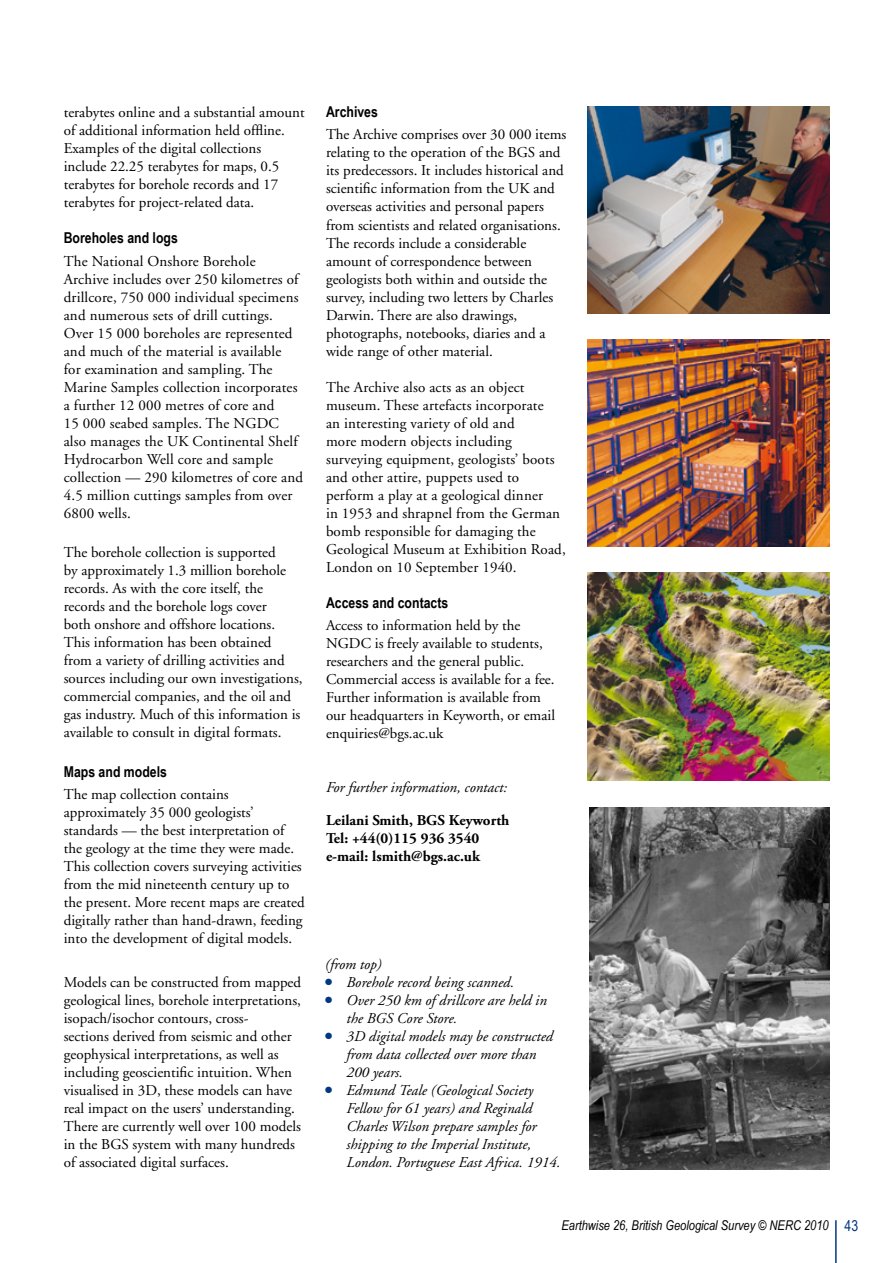
<style>
.page{position:relative;width:893px;height:1263px;background:#fff}
.page>*{position:absolute;margin:0;border:0;box-sizing:border-box;transform-origin:0 0}
.Main_Body_Text{font:15px/18px "Adobe Garamond";color:#000}
.Main_Body_Text-2{font:italic 15px/18px "Adobe Garamond";color:#000}
.Sub_Heading_in_Main{font:700 15px "Arial Narrow";color:#000}
.Main_Body_Text-3{font:700 15px "Adobe Garamond";color:#000}
.Main_Body_Text-4{font:700 15px "Adobe Garamond Pro";color:#000}
.page_number{font:15px "Arial Narrow";color:#003882}
.bottom_page_text{font:italic 13.5px "Arial Narrow";color:#000}
.s1{font-family:"Adobe Garamond"}
.s2{color:#003882}
</style>
<div class="page">
<hr style="left:835px;top:1220px;width:2px;height:43px;background:#003882">
<img style="left:588px;top:106px;width:241px;height:208px">
<img style="left:588px;top:339px;width:241px;height:208px">
<img style="left:588px;top:573px;width:241px;height:207px">
<img style="left:589px;top:807px;width:240px;height:362px">
<p class="Main_Body_Text" style="left:64px;top:104px;width:242px">terabytes online and a substantial amount of additional information held offline.<br>Examples of the digital collections include 22.25 terabytes for maps, 0.5 terabytes for borehole records and 17 terabytes for project-related data.</p>
<p class="Sub_Heading_in_Main" style="left:64px;top:227px;width:116px">Boreholes and logs</p>
<p class="Main_Body_Text" style="left:64px;top:252px;width:241px">The National Onshore Borehole Archive includes over 250 kilometres of drillcore, 750 000 individual specimens and numerous sets of drill cuttings.<br>Over 15 000 boreholes are represented and much of the material is available<br>for examination and sampling. The Marine Samples collection incorporates a further 12 000 metres of core and<br>15 000 seabed samples. The NGDC also manages the UK Continental Shelf Hydrocarbon Well core and sample collection — 290 kilometres of core and 4.5 million cuttings samples from over 6800 wells.</p>
<p class="Main_Body_Text" style="left:64px;top:543px;width:240px">The borehole collection is supported<br>by approximately 1.3 million borehole records. As with the core itself, the records and the borehole logs cover<br>both onshore and offshore locations.<br>This information has been obtained from a variety of drilling activities and sources including our own investigations, commercial companies, and the oil and gas industry. Much of this information is available to consult in digital formats.</p>
<p class="Sub_Heading_in_Main" style="left:64px;top:760px;width:105px">Maps and models</p>
<p class="Main_Body_Text" style="left:64px;top:786px;width:242px">The map collection contains approximately 35 000 geologists’ standards — the best interpretation of the geology at the time they were made.<br>This collection covers surveying activities from the mid nineteenth century up to the present. More recent maps are created digitally rather than hand-drawn, feeding into the development of digital models.</p>
<p class="Main_Body_Text" style="left:64px;top:973px;width:239px">Models can be constructed from mapped geological lines, borehole interpretations, isopach/isochor contours, cross-<br>sections derived from seismic and other geophysical interpretations, as well as including geoscientific intuition. When visualised in 3D, these models can have real impact on the users’ understanding.<br>There are currently well over 100 models in the BGS system with many hundreds of associated digital surfaces.</p>
<p class="Sub_Heading_in_Main" style="left:326px;top:101px;width:53px">Archives</p>
<p class="Main_Body_Text" style="left:326px;top:126px;width:242px">The Archive comprises over 30 000 items relating to the operation of the BGS and its predecessors. It includes historical and scientific information from the UK and overseas activities and personal papers from scientists and related organisations.<br>The records include a considerable amount of correspondence between geologists both within and outside the survey, including two letters by Charles Darwin. There are also drawings, photographs, notebooks, diaries and a wide range of other material.</p>
<p class="Main_Body_Text" style="left:326px;top:378px;width:241px">The Archive also acts as an object museum. These artefacts incorporate<br>an interesting variety of old and<br>more modern objects including surveying equipment, geologists’ boots and other attire, puppets used to perform a play at a geological dinner<br>in 1953 and shrapnel from the German bomb responsible for damaging the Geological Museum at Exhibition Road, London on 10 September 1940.</p>
<p class="Sub_Heading_in_Main" style="left:326px;top:591px;width:124px">Access and contacts</p>
<p class="Main_Body_Text" style="left:326px;top:616px;width:231px">Access to information held by the NGDC is freely available to students, researchers and the general public.<br>Commercial access is available for a fee.<br>Further information is available from our headquarters in Keyworth, or email enquiries@bgs.ac.uk</p>
<p class="Main_Body_Text-2" style="left:326px;top:778px;width:183px">For further information, contact:</p>
<p class="Main_Body_Text-4" style="left:326px;top:811px;width:185px">Leilani Smith<span class="s1">, BGS Keyworth</span></p>
<p class="Main_Body_Text-3" style="left:326px;top:830px;width:155px">Tel: +44(0)115 936 3540</p>
<p class="Main_Body_Text-3" style="left:326px;top:848px;width:156px">e-mail: lsmith@bgs.ac.uk</p>
<p class="Main_Body_Text-2" style="left:325px;top:956px;width:58px">(from top)</p>
<p class="Main_Body_Text-2" style="left:325px;top:974px;width:190px"><span class="s2">●</span> Borehole record being scanned.</p>
<p class="Main_Body_Text-2" style="left:347px;top:992px;width:202px;text-indent:-21px"><span class="s2">●</span> Over 250 km of drillcore are held in the BGS Core Store.</p>
<p class="Main_Body_Text-2" style="left:347px;top:1028px;width:208px;text-indent:-21px"><span class="s2">●</span> 3D digital models may be constructed from data collected over more than<br>200 years.</p>
<p class="Main_Body_Text-2" style="left:347px;top:1082px;width:216px;text-indent:-21px"><span class="s2">●</span> Edmund Teale (Geological Society Fellow for 61 years) and Reginald Charles Wilson prepare samples for shipping to the Imperial Institute, London. Portuguese East Africa. 1914.</p>
<p class="bottom_page_text" style="left:561px;top:1216px;width:269px">Earthwise 26, British Geological Survey © NERC 2010</p>
<p class="page_number" style="left:844px;top:1215px;width:15px">43</p>
</div>
